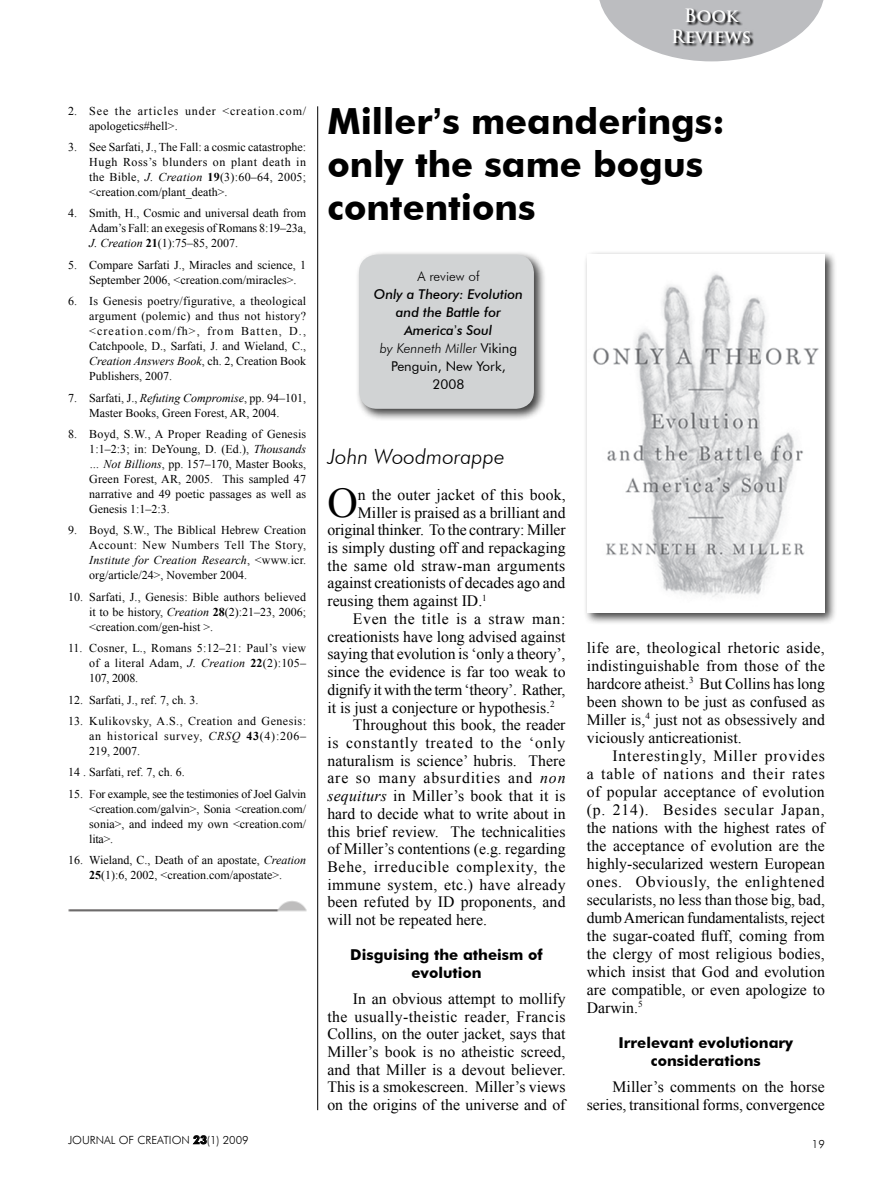
<style>
.page{position:relative;width:893px;height:1191px;background:#fff}
.page>*{position:absolute;margin:0;border:0;box-sizing:border-box;transform-origin:0 0}
.t1{font:42.3px "Times New Roman";color:#000}
.t2{font:700 36px/43.2px "Futura BT";color:#000}
.t3{font:italic 300 21px "Futura BT";color:#000}
.t4{font:700 18px/21px "Trajan Pro";color:#fff;text-align:center}
.t5{font:15.75px/18px "Times New Roman";color:#000;text-align:justify}
.t6{font:15.75px "Times New Roman";letter-spacing:.045em;color:#000}
.t7{font:15.75px "Times New Roman";letter-spacing:.05em;color:#000}
.t8{font:15.75px "Times New Roman";letter-spacing:.025em;color:#000}
.t9{font:15.75px "Times New Roman";letter-spacing:.02em;color:#000}
.t10{font:15.75px "Times New Roman";letter-spacing:.055em;color:#000}
.t11{font:15.75px "Times New Roman";letter-spacing:.04em;color:#000}
.t12{font:700 15px/17.7px "Futura BT";color:#000;text-align:center}
.t13{font:italic 500 13.5px/18px "Futura BT";color:#000;text-align:center}
.t14{font:300 13.5px "Futura BT";color:#000}
.t15{font:12px/15px "Times New Roman";color:#000;text-align:justify}
.t16{font:12px/15px "Times New Roman";letter-spacing:.075em;color:#000}
.t17{font:300 11.25px "Futura BT";color:#000}
.s1{font-style:italic}
.s2{font-weight:700}
.s3{font-weight:800}
.s4{font-family:"Arial"}
.s5{font-family:"Arial";font-weight:400;font-style:normal}
.s6{font-weight:300}
.s7{font-weight:400;font-style:normal}
</style>
<div class="page">
<svg style="left:599px;top:0;width:225px;height:61px"></svg>
<svg style="left:672px;top:9px;width:82px;height:38px;background:#97989b"></svg>
<svg style="left:193px;top:1135px;width:14px;height:9px"></svg>
<img style="left:68px;top:901px;width:239px;height:11px">
<hr style="left:317px;top:106px;width:1px;height:1004px;background:#000">
<div style="left:355px;top:251px;width:191px;height:170px;background:#000;opacity:.75"></div>
<div style="left:359px;top:255px;width:175px;height:154px;background:#d1d3d4;border-radius:18px"></div>
<div style="left:583px;top:251px;width:254px;height:374px;background:#000;opacity:.75"></div>
<img style="left:587px;top:255px;width:238px;height:357px">
<p class="t4" style="left:671px;top:5px;width:82px">Book<br>Reviews</p>
<p class="t16" style="left:89px;top:103px;width:218px;text-indent:-21px">2. See the articles under &lt;creation.com/ apologetics#hell&gt;.</p>
<p class="t15" style="left:89px;top:139px;width:218px;text-indent:-21px">3. See Sarfati, J., The Fall: a cosmic catastrophe:<br>Hugh Ross’s blunders on plant death in the Bible, <span class="s1">J. Creation</span> <span class="s2">19</span>(3):60–64, 2005; &lt;creation.com/plant_death&gt;.</p>
<p class="t15" style="left:89px;top:206px;width:218px;text-indent:-21px">4. Smith, H., Cosmic and universal death from Adam’s Fall: an exegesis of Romans 8:19–23a, <span class="s1">J. Creation</span> <span class="s2">21</span>(1):75–85, 2007.</p>
<p class="t15" style="left:89px;top:257px;width:218px;text-indent:-21px">5. Compare Sarfati J., Miracles and science, 1<br>September 2006, &lt;creation.com/miracles&gt;.</p>
<p class="t15" style="left:89px;top:293px;width:218px;text-indent:-21px">6. Is Genesis poetry/figurative, a theological argument (polemic) and thus not history? &lt;creation.com/fh&gt;, from Batten, D., Catchpoole, D., Sarfati, J. and Wieland, C., <span class="s1">Creation Answers Book</span>, ch. 2, Creation Book Publishers, 2007.</p>
<p class="t15" style="left:68px;top:390px;width:240px;text-align:center">7. Sarfati, J., <span class="s1">Refuting Compromise</span>, pp. 94–101,<br>Master Books, Green Forest, AR, 2004.</p>
<p class="t15" style="left:89px;top:426px;width:218px;text-indent:-21px">8. Boyd, S.W., A Proper Reading of Genesis 1:1–2:3; in: DeYoung, D. (Ed.), <span class="s1">Thousands … Not Billions</span>, pp. 157–170, Master Books, Green Forest, AR, 2005. This sampled 47 narrative and 49 poetic passages as well as Genesis 1:1–2:3.</p>
<p class="t15" style="left:89px;top:523px;width:218px;text-indent:-21px">9. Boyd, S.W., The Biblical Hebrew Creation Account: New Numbers Tell The Story, <span class="s1">Institute for Creation Research</span>, &lt;www.icr. org/article/24&gt;, November 2004.</p>
<p class="t15" style="left:89px;top:589px;width:218px;text-indent:-21px">10. Sarfati, J., Genesis: Bible authors believed it to be history, <span class="s1">Creation</span> <span class="s2">28</span>(2):21–23, 2006; &lt;creation.com/gen-hist &gt;.</p>
<p class="t15" style="left:89px;top:640px;width:218px;text-indent:-21px">11. Cosner, L., Romans 5:12–21: Paul’s view of a literal Adam, <span class="s1">J. Creation</span> <span class="s2">22</span>(2):105– 107, 2008.</p>
<p class="t15" style="left:68px;top:692px;width:132px">12. Sarfati, J., ref. 7, ch. 3.</p>
<p class="t15" style="left:89px;top:713px;width:218px;text-indent:-21px">13. Kulikovsky, A.S., Creation and Genesis: an historical survey, <span class="s1">CRSQ</span> <span class="s2">43</span>(4):206– 219, 2007.</p>
<p class="t15" style="left:68px;top:764px;width:118px">14 . Sarfati, ref. 7, ch. 6.</p>
<p class="t15" style="left:89px;top:786px;width:218px;text-indent:-21px">15. For example, see the testimonies of Joel Galvin &lt;creation.com/galvin&gt;, Sonia &lt;creation.com/ sonia&gt;, and indeed my own &lt;creation.com/ lita&gt;.</p>
<p class="t15" style="left:68px;top:852px;width:240px;text-align:center">16. Wieland, C., Death of an apostate, <span class="s1">Creation<br></span><span class="s2">25</span>(1):6, 2002, &lt;creation.com/apostate&gt;.</p>
<p class="t17" style="left:68px;top:1133px;width:182px">JOURNAL OF CREATION <span class="s3">23</span>(1) 2009</p>
<h2 class="t2" style="left:327px;top:99px;width:399px">Miller<span class="s4">’</span>s meanderings: only the same bogus contentions</h2>
<p class="t14" style="left:417px;top:268px;width:64px">A review of</p>
<p class="t13" style="left:374px;top:285px;width:151px">Only a Theory: Evolution and the Battle for<br>America<span class="s5">’</span>s Soul<br><span class="s6">by Kenneth Miller</span> <span class="s7">Viking<br>Penguin, New York,<br>2008</span></p>
<h3 class="t3" style="left:327px;top:444px;width:179px">John Woodmorappe</h3>
<h1 class="t1" style="left:327px;top:475px;width:32px">O</h1>
<p class="t5" style="left:358px;top:485px;width:209px">n the outer jacket of this book,</p>
<p class="t5" style="left:358px;top:503px;width:209px">Miller is praised as a brilliant and</p>
<p class="t5" style="left:327px;top:521px;width:240px">original thinker. To the contrary: Miller</p>
<p class="t5" style="left:327px;top:538px;width:240px">is simply dusting off and repackaging</p>
<p class="t9" style="left:327px;top:555px;width:239px">the same old straw-man arguments</p>
<p class="t5" style="left:327px;top:574px;width:240px">against creationists of decades ago and</p>
<p class="t5" style="left:327px;top:591px;width:161px">reusing them against ID.<sup>1</sup></p>
<p class="t11" style="left:353px;top:608px;width:214px">Even the title is a straw man:</p>
<p class="t5" style="left:327px;top:627px;width:240px">creationists have long advised against</p>
<p class="t5" style="left:327px;top:645px;width:240px">saying that evolution is ‘only a theory’,</p>
<p class="t5" style="left:327px;top:662px;width:240px">since the evidence is far too weak to</p>
<p class="t5" style="left:327px;top:680px;width:240px">dignify it with the term ‘theory’. Rather,</p>
<p class="t5" style="left:327px;top:698px;width:229px">it is just a conjecture or hypothesis.<sup>2</sup></p>
<p class="t5" style="left:353px;top:715px;width:214px">Throughout this book, the reader</p>
<p class="t7" style="left:327px;top:732px;width:239px">is constantly treated to the ‘only</p>
<p class="t5" style="left:327px;top:751px;width:239px">naturalism is science’ hubris. There</p>
<p class="t10" style="left:327px;top:767px;width:240px">are so many absurdities and <span class="s1">non</span></p>
<p class="t5" style="left:327px;top:786px;width:240px"><span class="s1">sequiturs</span> in Miller’s book that it is</p>
<p class="t5" style="left:327px;top:804px;width:240px">hard to decide what to write about in</p>
<p class="t5" style="left:327px;top:822px;width:240px">this brief review. The technicalities</p>
<p class="t5" style="left:327px;top:839px;width:240px">of Miller’s contentions (e.g. regarding</p>
<p class="t6" style="left:327px;top:856px;width:239px">Behe, irreducible complexity, the</p>
<p class="t8" style="left:327px;top:874px;width:240px">immune system, etc.) have already</p>
<p class="t5" style="left:327px;top:893px;width:240px">been refuted by ID proponents, and</p>
<p class="t5" style="left:327px;top:910px;width:161px">will not be repeated here.</p>
<p class="t12" style="left:350px;top:945px;width:194px">Disguising the atheism of evolution</p>
<p class="t5" style="left:327px;top:989px;width:240px;text-indent:26px">In an obvious attempt to mollify the usually-theistic reader, Francis Collins, on the outer jacket, says that Miller’s book is no atheistic screed, and that Miller is a devout believer.<br>This is a smokescreen. Miller’s views on the origins of the universe and of</p>
<p class="t5" style="left:587px;top:638px;width:240px">life are, theological rhetoric aside, indistinguishable from those of the hardcore atheist.<sup>3</sup> But Collins has long been shown to be just as confused as Miller is,<sup>4</sup> just not as obsessively and viciously anticreationist.</p>
<p class="t5" style="left:587px;top:746px;width:240px;text-indent:26px">Interestingly, Miller provides a table of nations and their rates of popular acceptance of evolution (p. 214). Besides secular Japan, the nations with the highest rates of the acceptance of evolution are the highly-secularized western European ones. Obviously, the enlightened secularists, no less than those big, bad, dumb American fundamentalists, reject the sugar-coated fluff, coming from the clergy of most religious bodies, which insist that God and evolution are compatible, or even apologize to Darwin.<sup>5</sup></p>
<p class="t12" style="left:618px;top:1033px;width:176px">Irrelevant evolutionary considerations</p>
<p class="t5" style="left:587px;top:1077px;width:240px;text-align:right">Miller’s comments on the horse series, transitional forms, convergence</p>
<p class="t17" style="left:812px;top:1136px;width:14px">19</p>
</div>
